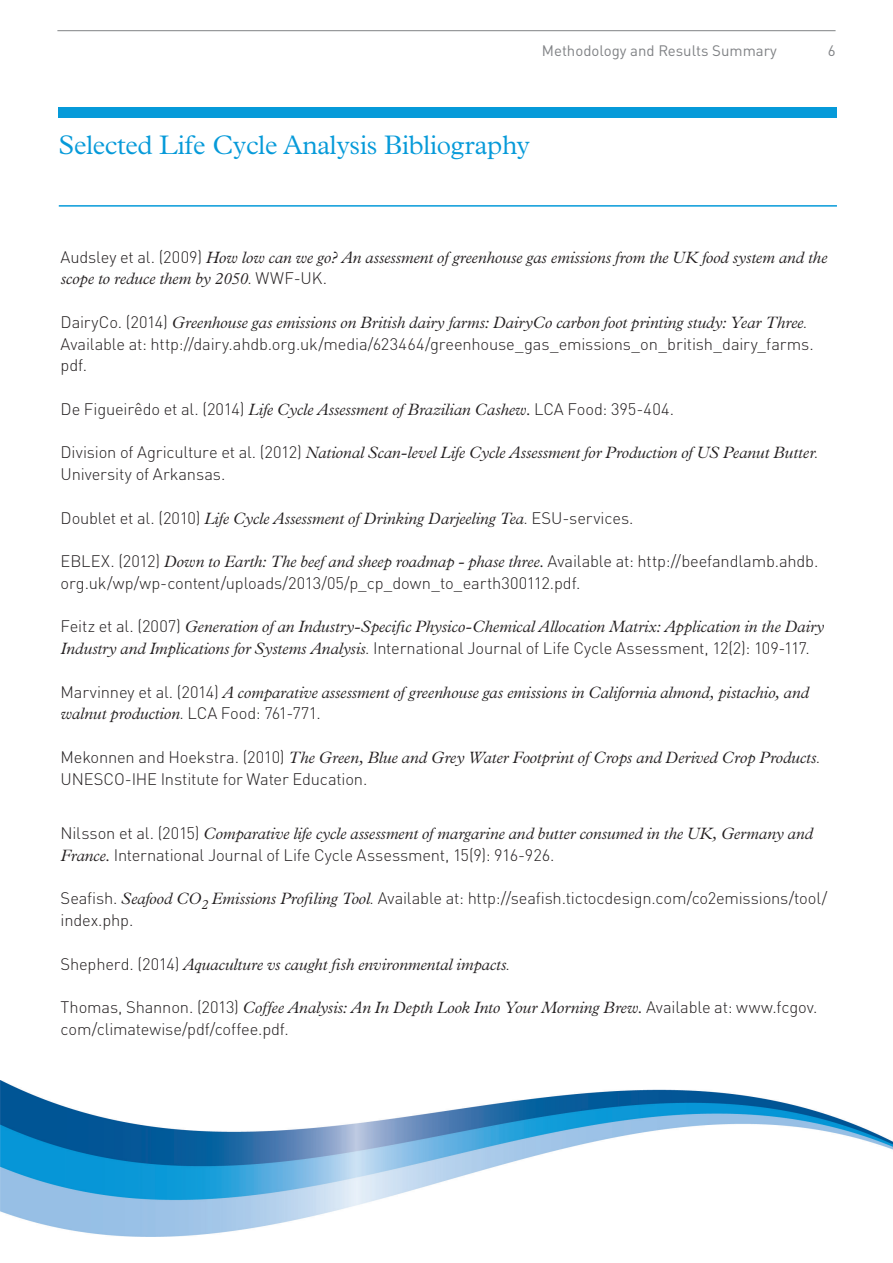
<style>
.page{position:relative;width:893px;height:1263px;background:#fff}
.page>*{position:absolute;margin:0;border:0;box-sizing:border-box;transform-origin:0 0}
.T2___Intro{font:300 27px "Plantin MT Std";letter-spacing:-.01em;color:#069ad9}
.t1{font:italic 300 16.5px/21.8px "Plantin MT Std";letter-spacing:-.005em;color:#231f20}
.t2{font:300 16.5px/21.8px "DINOT";letter-spacing:-.01em;color:#231f20}
.t3{font:15px "DINOT";color:#808285}
.s1{font-family:"DINOT";font-style:normal}
.s2{font-family:"Plantin MT Std";font-style:italic}
</style>
<div class="page">
<hr style="left:57px;top:30px;width:779px;height:1px;background:#808285">
<hr style="left:59px;top:205px;width:778px;height:2px;background:#069ad9">
<div style="left:58px;top:107px;width:779px;height:11px;background:#069ad9"></div>
<img style="left:1px;top:1080px;width:891px;height:157px">
<p class="t3" style="left:542px;top:41px;width:236px">Methodology and Results Summary</p>
<p class="t3" style="left:828px;top:41px;width:9px">6</p>
<p class="T2___Intro" style="left:58px;top:129px;width:473px">Selected Life Cycle Analysis Bibliography</p>
<p class="t1" style="left:61px;top:247px;width:768px"><span class="s1">Audsley et al. (2009)</span> How low can we go? An assessment of greenhouse gas emissions from the UK food system and the scope to reduce them by 2050<span class="s1">. WWF-UK.</span></p>
<p class="t2" style="left:61px;top:311px;width:755px">DairyCo. (2014) <span class="s2">Greenhouse gas emissions on British dairy farms: DairyCo carbon foot printing study: Year Three</span>.<br>Available at: http://dairy.ahdb.org.uk/media/623464/greenhouse_gas_emissions_on_british_dairy_farms. pdf.</p>
<p class="t2" style="left:61px;top:398px;width:615px">De Figueirêdo et al. (2014) <span class="s2">Life Cycle Assessment of Brazilian Cashew.</span> LCA Food: 395-404.</p>
<p class="t1" style="left:61px;top:442px;width:759px"><span class="s1">Division of Agriculture et al. (2012)</span> National Scan-level Life Cycle Assessment for Production of US Peanut Butter<span class="s1">.<br>University of Arkansas.</span></p>
<p class="t1" style="left:61px;top:508px;width:574px"><span class="s1">Doublet et al. (2010)</span> Life Cycle Assessment of Drinking Darjeeling Tea<span class="s1">. ESU-services.</span></p>
<p class="t2" style="left:61px;top:550px;width:759px">EBLEX. (2012) <span class="s2">Down to Earth: The beef and sheep roadmap - phase three.</span> Available at: http://beefandlamb.ahdb. org.uk/wp/wp-content/uploads/2013/05/p_cp_down_to_earth300112.pdf.</p>
<p class="t1" style="left:61px;top:616px;width:765px"><span class="s1">Feitz et al. (2007)</span> Generation of an Industry-Specific Physico-Chemical Allocation Matrix: Application in the Dairy<br>Industry and Implications for Systems Analysis<span class="s1">. International Journal of Life Cycle Assessment, 12(2): 109-117.</span></p>
<p class="t1" style="left:61px;top:682px;width:750px"><span class="s1">Marvinney et al. (2014)</span> A comparative assessment of greenhouse gas emissions in California almond, pistachio, and walnut production<span class="s1">. LCA Food: 761-771.</span></p>
<p class="t2" style="left:61px;top:746px;width:761px">Mekonnen and Hoekstra. (2010) <span class="s2">The Green, Blue and Grey Water Footprint of Crops and Derived Crop Products</span>.<br>UNESCO-IHE Institute for Water Education.</p>
<p class="t1" style="left:61px;top:823px;width:754px"><span class="s1">Nilsson et al. (2015)</span> Comparative life cycle assessment of margarine and butter consumed in the UK, Germany and<br>France. <span class="s1">International Journal of Life Cycle Assessment, 15(9): 916-926.</span></p>
<p class="t2" style="left:61px;top:887px;width:768px">Seafish. <span class="s2">Seafood CO</span><sub>2</sub> <span class="s2">Emissions Profiling Tool</span>. Available at: http://seafish.tictocdesign.com/co2emissions/tool/ index.php.</p>
<p class="t1" style="left:61px;top:953px;width:451px"><span class="s1">Shepherd. (2014)</span> Aquaculture vs caught fish environmental impacts<span class="s1">.</span></p>
<p class="t2" style="left:61px;top:996px;width:758px">Thomas, Shannon. (2013) <span class="s2">Coffee Analysis: An In Depth Look Into Your Morning Brew.</span> Available at: www.fcgov. com/climatewise/pdf/coffee.pdf.</p>
</div>
